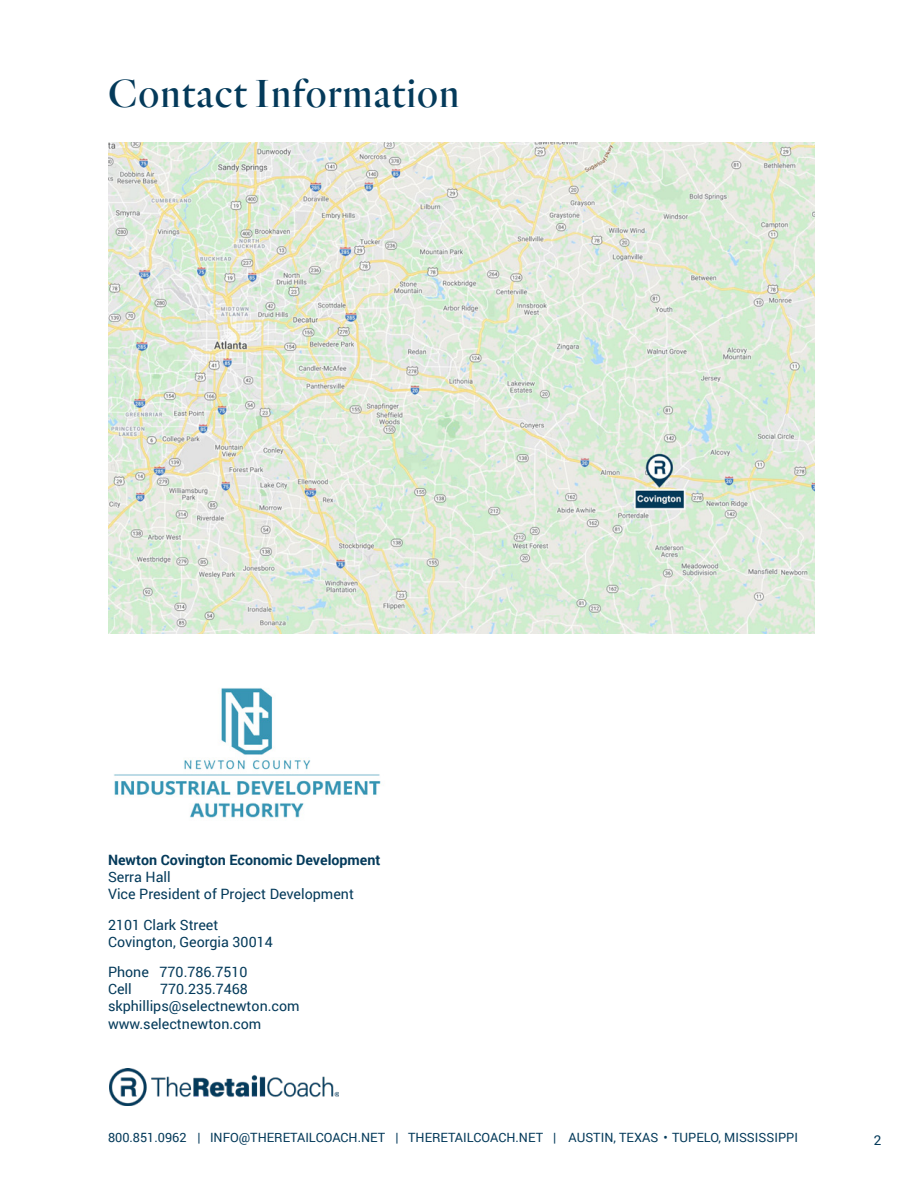
<style>
.page{position:relative;width:918px;height:1188px;background:#fff}
.page>*{position:absolute;margin:0;border:0;box-sizing:border-box;transform-origin:0 0}
.BlueTitles{font:40.5px "TRC Quarto Regular";letter-spacing:.025em;color:#043a5a}
.t1{font:14.25px/17.1px "Roboto";color:#043a5a}
.t2{font:700 14.25px "Roboto";color:#043a5a}
.t3{font:13.5px "Roboto";color:#043a5a}
.t4{font:12.75px "Roboto";color:#043a5a}
</style>
<div class="page">
<img style="left:114px;top:688px;width:267px;height:130px">
<img style="left:109px;top:142px;width:706px;height:491px">
<img style="left:110px;top:1068px;width:228px;height:38px">
<p class="BlueTitles" style="left:108px;top:69px;width:353px">Contact Information</p>
<p class="t2" style="left:108px;top:850px;width:274px">Newton Covington Economic Development</p>
<p class="t1" style="left:108px;top:868px;width:247px">Serra Hall<br>Vice President of Project Development</p>
<p class="t1" style="left:108px;top:915px;width:112px">2101 Clark Street</p>
<p class="t1" style="left:108px;top:932px;width:166px">Covington, Georgia 30014</p>
<p class="t1" style="left:108px;top:963px;width:141px">Phone 770.786.7510</p>
<p class="t1" style="left:108px;top:980px;width:25px">Cell</p>
<p class="t1" style="left:160px;top:980px;width:89px">770.235.7468</p>
<p class="t1" style="left:108px;top:997px;width:193px">skphillips@selectnewton.com</p>
<p class="t1" style="left:108px;top:1014px;width:155px">www.selectnewton.com</p>
<p class="t4" style="left:108px;top:1128px;width:692px">800.851.0962 | INFO@THERETAILCOACH.NET | THERETAILCOACH.NET | AUSTIN, TEXAS • TUPELO, MISSISSIPPI</p>
<p class="t3" style="left:874px;top:1131px;width:9px">2</p>
</div>
